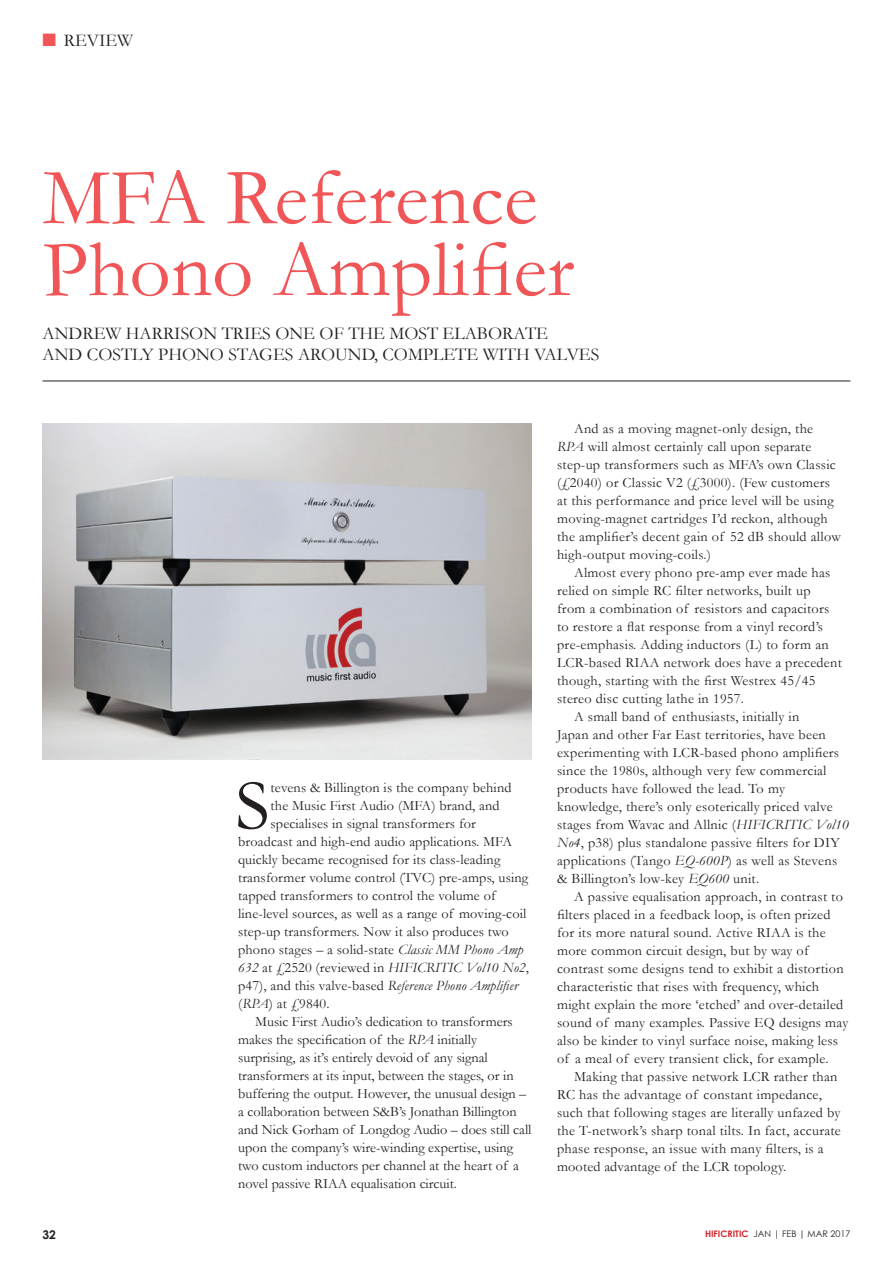
<style>
.page{position:relative;width:893px;height:1263px;background:#fff}
.page>*{position:absolute;margin:0;border:0;box-sizing:border-box;transform-origin:0 0}
.t1{font:81px/72px "Garamond";color:#f05657}
.t2{font:72px "Garamond";color:#231f20}
.t3{font:18px/21px "Garamond";color:#231f20}
.t4{font:14.25px/18px "Garamond";letter-spacing:.02em;color:#231f20}
.t5{font:14.25px "Garamond";color:#231f20}
.t6{font:italic 14.25px "Garamond";letter-spacing:.01em;color:#231f20}
.t7{font:700 12px "Century Gothic";color:#231f20}
.t8{font:9px "Century Gothic";color:#231f20}
.s1{color:#f05657}
.s2{font-style:italic}
.s3{font-style:normal}
.s4{font-weight:700;color:#d1232a}
</style>
<div class="page">
<hr style="left:43px;top:381px;width:807px;height:1px;background:#231f20">
<img style="left:43px;top:424px;width:488px;height:336px">
<p class="t3" style="left:43px;top:30px;width:92px"><span class="s1">■</span> REVIEW</p>
<h1 class="t1" style="left:43px;top:161px;width:533px">MFA Reference<br>Phono Amplifier</h1>
<p class="t3" style="left:43px;top:322px;width:558px">ANDREW HARRISON TRIES ONE OF THE MOST ELABORATE<br>AND COSTLY PHONO STAGES AROUND, COMPLETE WITH VALVES</p>
<h2 class="t2" style="left:235px;top:762px;width:36px">S</h2>
<p class="t4" style="left:271px;top:778px;width:242px">tevens &amp; Billington is the company behind</p>
<p class="t4" style="left:271px;top:796px;width:231px">the Music First Audio (MFA) brand, and</p>
<p class="t4" style="left:271px;top:814px;width:207px">specialises in signal transformers for</p>
<p class="t4" style="left:238px;top:832px;width:275px">broadcast and high-end audio applications. MFA</p>
<p class="t4" style="left:238px;top:850px;width:264px">quickly became recognised for its class-leading</p>
<p class="t4" style="left:238px;top:868px;width:292px">transformer volume control (TVC) pre-amps, using</p>
<p class="t4" style="left:238px;top:886px;width:259px">tapped transformers to control the volume of</p>
<p class="t4" style="left:238px;top:904px;width:290px">line-level sources, as well as a range of moving-coil</p>
<p class="t4" style="left:238px;top:922px;width:272px">step-up transformers. Now it also produces two</p>
<p class="t4" style="left:238px;top:940px;width:287px">phono stages – a solid-state <span class="s2">Classic MM Phono Amp</span></p>
<p class="t6" style="left:238px;top:959px;width:292px">632 <span class="s3">at £2520 (reviewed in</span> HIFICRITIC Vol10 No2<span class="s3">,</span></p>
<p class="t4" style="left:238px;top:976px;width:281px">p47), and this valve-based <span class="s2">Reference Phono Amplifier</span></p>
<p class="t4" style="left:238px;top:994px;width:93px">(<span class="s2">RPA</span>) at £9840.</p>
<p class="t5" style="left:255px;top:1013px;width:259px">Music First Audio’s dedication to transformers</p>
<p class="t5" style="left:238px;top:1031px;width:240px">makes the specification of the <span class="s2">RPA</span> initially</p>
<p class="t5" style="left:238px;top:1049px;width:251px">surprising, as it’s entirely devoid of any signal</p>
<p class="t5" style="left:238px;top:1067px;width:277px">transformers at its input, between the stages, or in</p>
<p class="t5" style="left:238px;top:1085px;width:290px">buffering the output. However, the unusual design –</p>
<p class="t5" style="left:238px;top:1103px;width:280px">a collaboration between S&amp;B’s Jonathan Billington</p>
<p class="t5" style="left:238px;top:1121px;width:295px">and Nick Gorham of Longdog Audio – does still call</p>
<p class="t5" style="left:238px;top:1139px;width:276px">upon the company’s wire-winding expertise, using</p>
<p class="t5" style="left:238px;top:1157px;width:282px">two custom inductors per channel at the heart of a</p>
<p class="t5" style="left:238px;top:1175px;width:220px">novel passive RIAA equalisation circuit.</p>
<p class="t4" style="left:557px;top:419px;width:285px;text-indent:17px">And as a moving magnet-only design, the <span class="s2">RPA</span> will almost certainly call upon separate step-up transformers such as MFA’s own Classic (£2040) or Classic V2 (£3000). (Few customers at this performance and price level will be using moving-magnet cartridges I’d reckon, although the amplifier’s decent gain of 52 dB should allow high-output moving-coils.)</p>
<p class="t4" style="left:574px;top:563px;width:258px">Almost every phono pre-amp ever made has</p>
<p class="t4" style="left:557px;top:581px;width:255px">relied on simple RC filter networks, built up</p>
<p class="t4" style="left:557px;top:599px;width:274px">from a combination of resistors and capacitors</p>
<p class="t4" style="left:557px;top:617px;width:268px">to restore a flat response from a vinyl record’s</p>
<p class="t4" style="left:557px;top:635px;width:273px">pre-emphasis. Adding inductors (L) to form an</p>
<p class="t4" style="left:557px;top:653px;width:286px">LCR-based RIAA network does have a precedent</p>
<p class="t4" style="left:557px;top:671px;width:260px">though, starting with the first Westrex 45/45</p>
<p class="t4" style="left:557px;top:689px;width:188px">stereo disc cutting lathe in 1957.</p>
<p class="t4" style="left:574px;top:707px;width:227px">A small band of enthusiasts, initially in</p>
<p class="t4" style="left:557px;top:725px;width:270px">Japan and other Far East territories, have been</p>
<p class="t4" style="left:557px;top:743px;width:284px">experimenting with LCR-based phono amplifiers</p>
<p class="t4" style="left:557px;top:761px;width:271px">since the 1980s, although very few commercial</p>
<p class="t4" style="left:557px;top:779px;width:229px">products have followed the lead. To my</p>
<p class="t4" style="left:557px;top:797px;width:277px">knowledge, there’s only esoterically priced valve</p>
<p class="t4" style="left:557px;top:815px;width:293px">stages from Wavac and Allnic (<span class="s2">HIFICRITIC Vol10</span></p>
<p class="t4" style="left:557px;top:833px;width:284px"><span class="s2">No4</span>, p38) plus standalone passive filters for DIY</p>
<p class="t4" style="left:557px;top:851px;width:282px">applications (Tango <span class="s2">EQ-600P</span>) as well as Stevens</p>
<p class="t4" style="left:557px;top:869px;width:204px">&amp; Billington’s low-key <span class="s2">EQ600</span> unit.</p>
<p class="t4" style="left:574px;top:887px;width:270px">A passive equalisation approach, in contrast to</p>
<p class="t4" style="left:557px;top:905px;width:275px">filters placed in a feedback loop, is often prized</p>
<p class="t4" style="left:557px;top:923px;width:270px">for its more natural sound. Active RIAA is the</p>
<p class="t4" style="left:557px;top:941px;width:253px">more common circuit design, but by way of</p>
<p class="t4" style="left:557px;top:959px;width:288px">contrast some designs tend to exhibit a distortion</p>
<p class="t4" style="left:557px;top:977px;width:264px">characteristic that rises with frequency, which</p>
<p class="t4" style="left:557px;top:995px;width:288px">might explain the more ‘etched’ and over-detailed</p>
<p class="t4" style="left:557px;top:1013px;width:293px">sound of many examples. Passive EQ designs may</p>
<p class="t4" style="left:557px;top:1031px;width:283px">also be kinder to vinyl surface noise, making less</p>
<p class="t4" style="left:557px;top:1049px;width:273px">of a meal of every transient click, for example.</p>
<p class="t4" style="left:574px;top:1067px;width:265px">Making that passive network LCR rather than</p>
<p class="t4" style="left:557px;top:1085px;width:266px">RC has the advantage of constant impedance,</p>
<p class="t4" style="left:557px;top:1103px;width:285px">such that following stages are literally unfazed by</p>
<p class="t4" style="left:557px;top:1121px;width:285px">the T-network’s sharp tonal tilts. In fact, accurate</p>
<p class="t4" style="left:557px;top:1139px;width:268px">phase response, an issue with many filters, is a</p>
<p class="t4" style="left:557px;top:1157px;width:231px">mooted advantage of the LCR topology.</p>
<p class="t7" style="left:43px;top:1227px;width:15px">32</p>
<p class="t8" style="left:705px;top:1228px;width:147px"><span class="s4">HIFICRITIC</span> JAN | FEB | MAR 2017</p>
</div>
